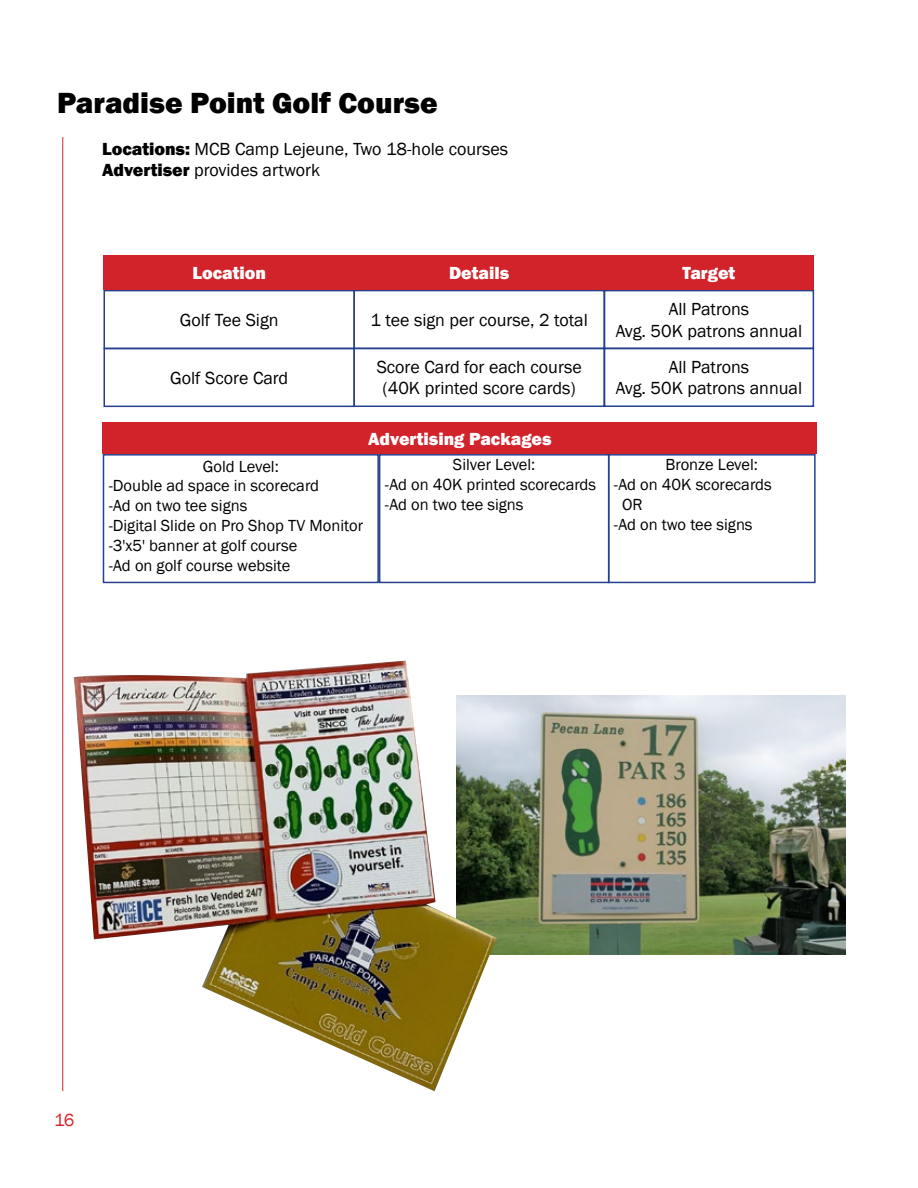
<style>
.page{position:relative;width:918px;height:1188px;background:#fff}
.page>*{position:absolute;margin:0;border:0;box-sizing:border-box;transform-origin:0 0}
.t1{font:800 30px "Franklin Gothic";color:#000}
.t2{font:18px/21.6px "Franklin Gothic";color:#000;text-align:center}
.t3{font:800 18px "Franklin Gothic";color:#fff}
.t4{font:18px "Franklin Gothic";color:#d2232a}
.t5{font:16.5px/19.8px "Franklin Gothic";color:#000}
.s1{font-weight:800}
</style>
<div class="page">
<hr style="left:62px;top:137px;width:1px;height:954px;background:#d2232a">
<div style="left:353px;top:290px;width:252px;height:59px;border:2px solid #25408f"></div>
<div style="left:353px;top:255px;width:252px;height:35px;background:#d2232a"></div>
<div style="left:604px;top:290px;width:210px;height:59px;border:2px solid #25408f"></div>
<div style="left:604px;top:255px;width:210px;height:35px;background:#d2232a"></div>
<div style="left:104px;top:290px;width:251px;height:59px;border:2px solid #25408f"></div>
<div style="left:104px;top:255px;width:251px;height:35px;background:#d2232a"></div>
<div style="left:353px;top:348px;width:252px;height:59px;border:2px solid #25408f"></div>
<div style="left:604px;top:348px;width:210px;height:59px;border:2px solid #25408f"></div>
<div style="left:104px;top:348px;width:251px;height:59px;border:2px solid #25408f"></div>
<div style="left:379px;top:454px;width:230px;height:129px;border:2px solid #25408f"></div>
<div style="left:103px;top:454px;width:276px;height:129px;border:2px solid #25408f"></div>
<div style="left:608px;top:454px;width:208px;height:129px;border:2px solid #25408f"></div>
<img style="left:496px;top:695px;width:350px;height:260px">
<img style="left:74px;top:661px;width:422px;height:430px">
<div style="left:103px;top:423px;width:714px;height:31px;background:#d2232a"></div>
<h1 class="t1" style="left:57px;top:84px;width:382px">Paradise Point Golf Course</h1>
<p class="t2" style="left:102px;top:138px;width:408px;text-align:left"><span class="s1">Locations:</span> MCB Camp Lejeune, Two 18-hole courses<br><span class="s1">Advertiser</span> provides artwork</p>
<p class="t3" style="left:192px;top:261px;width:75px">Location</p>
<p class="t2" style="left:180px;top:309px;width:100px">Golf Tee Sign</p>
<p class="t3" style="left:449px;top:261px;width:62px">Details</p>
<p class="t2" style="left:370px;top:309px;width:219px">1 tee sign per course, 2 total</p>
<p class="t3" style="left:683px;top:261px;width:54px">Target</p>
<p class="t2" style="left:616px;top:299px;width:188px">All Patrons<br>Avg. 50K patrons annual</p>
<p class="t2" style="left:170px;top:367px;width:120px">Golf Score Card</p>
<p class="t2" style="left:377px;top:356px;width:207px">Score Card for each course (40K printed score cards)</p>
<p class="t2" style="left:616px;top:356px;width:188px">All Patrons<br>Avg. 50K patrons annual</p>
<p class="t3" style="left:368px;top:427px;width:185px">Advertising Packages</p>
<p class="t5" style="left:385px;top:455px;width:213px;text-indent:68px">Silver Level:<br>-Ad on 40K printed scorecards -Ad on two tee signs</p>
<p class="t5" style="left:109px;top:457px;width:256px;text-indent:94px">Gold Level:<br>-Double ad space in scorecard<br>-Ad on two tee signs<br>-Digital Slide on Pro Shop TV Monitor -3'x5' banner at golf course<br>-Ad on golf course website</p>
<p class="t5" style="left:666px;top:455px;width:94px">Bronze Level:</p>
<p class="t5" style="left:614px;top:475px;width:159px">-Ad on 40K scorecards</p>
<p class="t5" style="left:622px;top:495px;width:22px">OR</p>
<p class="t5" style="left:614px;top:514px;width:140px">-Ad on two tee signs</p>
<p class="t4" style="left:54px;top:1108px;width:22px">16</p>
</div>
